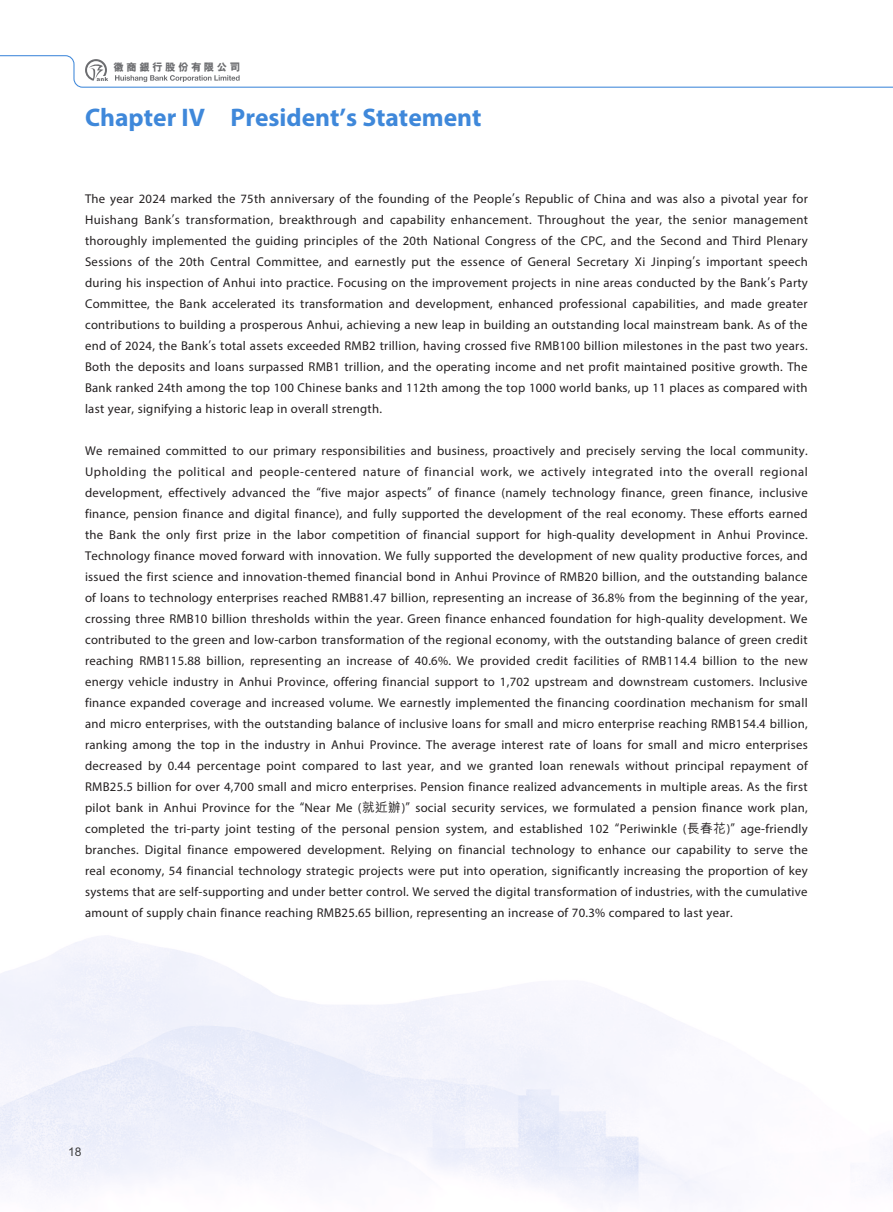
<style>
.page{position:relative;width:893px;height:1212px;background:#fff}
.page>*{position:absolute;margin:0;border:0;box-sizing:border-box;transform-origin:0 0}
.t1{font:700 25.5px "Myriad Pro";color:#3f88da}
.t2{font:12.75px/21px "Myriad Pro";letter-spacing:.02em;color:#231f20;text-align:justify}
.t3{font:500 12px "M Hei HK";color:#3e3e3f}
.t4{font:800 10.5px "M Hei HK";letter-spacing:.23em;color:#6c6d70}
.s1{font-family:"M Hei HK";font-weight:500}
</style>
<div class="page">
<svg style="left:0;top:55px;width:893px;height:33px"></svg>
<p class="t4" style="left:114px;top:62px;width:128px">徽商銀行股份有限公司</p>
<h1 class="t1" style="left:85px;top:101px;width:398px">Chapter IV President’s Statement</h1>
<p class="t2" style="left:85px;top:188px;width:725px">The year 2024 marked the 75th anniversary of the founding of the People’s Republic of China and was also a pivotal year for Huishang Bank’s transformation, breakthrough and capability enhancement. Throughout the year, the senior management thoroughly implemented the guiding principles of the 20th National Congress of the CPC, and the Second and Third Plenary Sessions of the 20th Central Committee, and earnestly put the essence of General Secretary Xi Jinping’s important speech during his inspection of Anhui into practice. Focusing on the improvement projects in nine areas conducted by the Bank’s Party Committee, the Bank accelerated its transformation and development, enhanced professional capabilities, and made greater contributions to building a prosperous Anhui, achieving a new leap in building an outstanding local mainstream bank. As of the end of 2024, the Bank’s total assets exceeded RMB2 trillion, having crossed five RMB100 billion milestones in the past two years.<br>Both the deposits and loans surpassed RMB1 trillion, and the operating income and net profit maintained positive growth. The Bank ranked 24th among the top 100 Chinese banks and 112th among the top 1000 world banks, up 11 places as compared with last year, signifying a historic leap in overall strength.</p>
<p class="t2" style="left:85px;top:440px;width:724px">We remained committed to our primary responsibilities and business, proactively and precisely serving the local community.<br>Upholding the political and people-centered nature of financial work, we actively integrated into the overall regional development, effectively advanced the “five major aspects” of finance (namely technology finance, green finance, inclusive finance, pension finance and digital finance), and fully supported the development of the real economy. These efforts earned the Bank the only first prize in the labor competition of financial support for high-quality development in Anhui Province.<br>Technology finance moved forward with innovation. We fully supported the development of new quality productive forces, and issued the first science and innovation-themed financial bond in Anhui Province of RMB20 billion, and the outstanding balance of loans to technology enterprises reached RMB81.47 billion, representing an increase of 36.8% from the beginning of the year, crossing three RMB10 billion thresholds within the year. Green finance enhanced foundation for high-quality development. We contributed to the green and low-carbon transformation of the regional economy, with the outstanding balance of green credit reaching RMB115.88 billion, representing an increase of 40.6%. We provided credit facilities of RMB114.4 billion to the new energy vehicle industry in Anhui Province, offering financial support to 1,702 upstream and downstream customers. Inclusive finance expanded coverage and increased volume. We earnestly implemented the financing coordination mechanism for small and micro enterprises, with the outstanding balance of inclusive loans for small and micro enterprise reaching RMB154.4 billion, ranking among the top in the industry in Anhui Province. The average interest rate of loans for small and micro enterprises decreased by 0.44 percentage point compared to last year, and we granted loan renewals without principal repayment of RMB25.5 billion for over 4,700 small and micro enterprises. Pension finance realized advancements in multiple areas. As the first pilot bank in Anhui Province for the “Near Me (<span class="s1">就近辦</span>)” social security services, we formulated a pension finance work plan, completed the tri-party joint testing of the personal pension system, and established 102 “Periwinkle (<span class="s1">長春花</span>)” age-friendly branches. Digital finance empowered development. Relying on financial technology to enhance our capability to serve the real economy, 54 financial technology strategic projects were put into operation, significantly increasing the proportion of key systems that are self-supporting and under better control. We served the digital transformation of industries, with the cumulative amount of supply chain finance reaching RMB25.65 billion, representing an increase of 70.3% compared to last year.</p>
<p class="t3" style="left:68px;top:1143px;width:15px">18</p>
</div>
